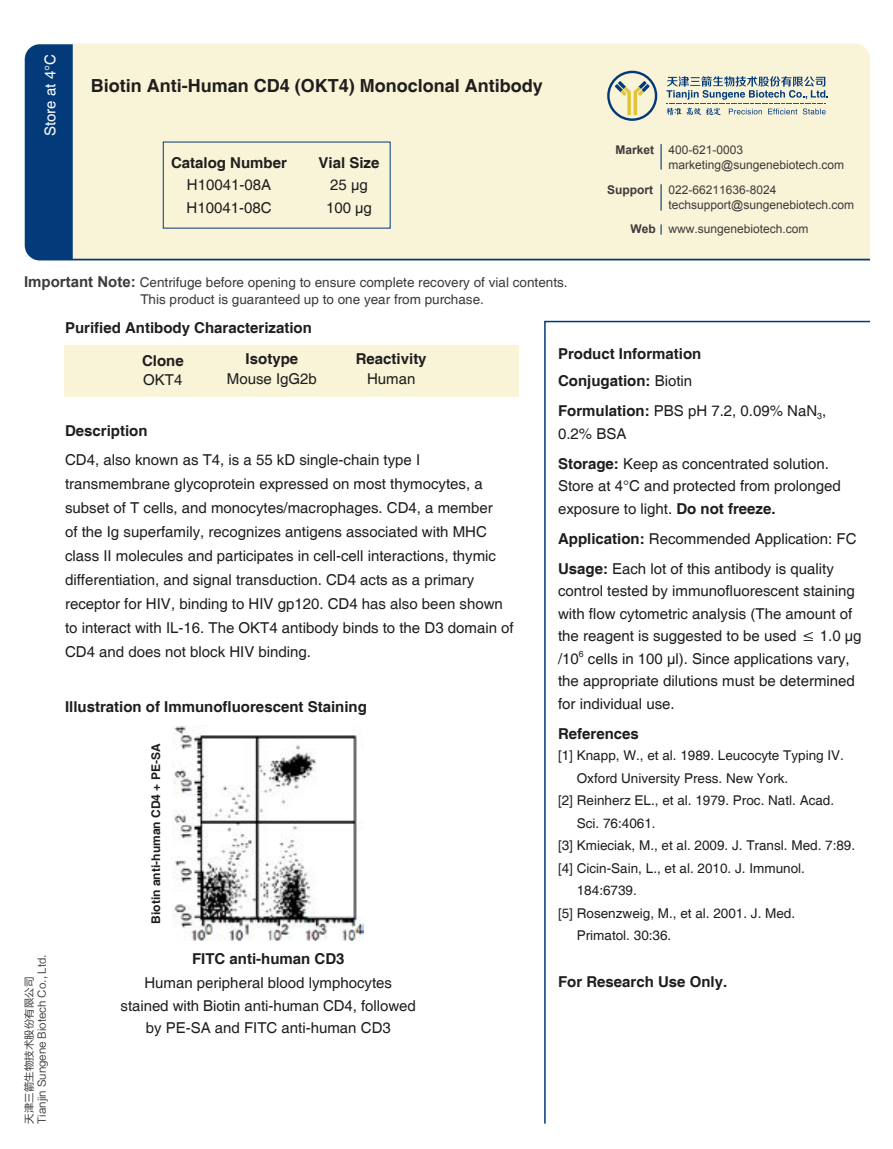
<style>
.page{position:relative;width:893px;height:1149px;background:#fff}
.page>*{position:absolute;margin:0;border:0;box-sizing:border-box;transform-origin:0 0}
.t1{font:700 18px "Helvetica";color:#1f1e1d}
.t2{font:15px/22.5px "Helvetica";color:#1f1e1d}
.t3{font:700 15px/32.5px "Helvetica";color:#1f1e1d}
.t4{font:15px "Helvetica";color:#fff}
.t5{font:13.5px "Helvetica";color:#1f1e1d}
.t6{font:13.5px/16.2px "Helvetica";color:#3d3a39}
.t7{font:12px/14.9px "Arial";color:#3d3a39}
.t8{font:700 12px "Helvetica";color:#1f1e1d}
.t9{font:700 12px "Arial";color:#3d3a39}
.t10{font:10.5px/12.6px "FZLTHK GBK1 0";color:#3d3a39}
.t11{font:8.7px "Helvetica";color:#1f1e1d}
.s1{font-family:"Arial";font-weight:700;font-size:15px}
.s2{font-weight:700}
.s3{font-weight:400}
</style>
<div class="page">
<div style="left:65px;top:344px;width:454px;height:52px;background:#f9f3d8"></div>
<svg style="left:544px;top:320px;width:327px;height:804px"></svg>
<svg style="left:25px;top:44px;width:845px;height:216px;background:#e5e4d0"></svg>
<img style="left:173px;top:725px;width:191px;height:216px">
<p class="t4" style="left:42px;top:136px;width:83px;rotate:-90deg">Store at 4°C</p>
<p class="t1" style="left:91px;top:74px;width:453px">Biotin Anti-Human CD4 (OKT4) Monoclonal Antibody</p>
<p class="t3" style="left:171px;top:147px;width:117px">Catalog Number</p>
<p class="t2" style="left:187px;top:174px;width:87px">H10041-08A<br>H10041-08C</p>
<p class="t3" style="left:319px;top:147px;width:62px">Vial Size</p>
<p class="t2" style="left:326px;top:174px;width:47px">25 μg<br>100 μg</p>
<p class="t6" style="left:140px;top:275px;width:429px;text-indent:-116px"><span class="s1">Important Note:</span> Centrifuge before opening to ensure complete recovery of vial contents.<br>This product is guaranteed up to one year from purchase.</p>
<p class="t7" style="left:668px;top:142px;width:177px;text-indent:-53px"><span class="s2">Market</span> 400-621-0003 marketing@sungenebiotech.com</p>
<p class="t9" style="left:607px;top:182px;width:47px">Support</p>
<p class="t7" style="left:668px;top:182px;width:187px">022-66211636-8024 techsupport@sungenebiotech.com</p>
<p class="t7" style="left:630px;top:222px;width:180px"><span class="s2">Web</span> www.sungenebiotech.com</p>
<p class="t10" style="left:23px;top:1123px;width:171px;rotate:-90deg">天津三箭生物技术股份有限公司<br>Tianjin Sungene Biotech Co., Ltd.</p>
<p class="t3" style="left:142px;top:312px;width:171px;text-indent:-77px">Purified Antibody Characterization<br>Clone</p>
<p class="t2" style="left:143px;top:369px;width:41px">OKT4</p>
<p class="t3" style="left:246px;top:343px;width:54px">Isotype</p>
<p class="t2" style="left:227px;top:367px;width:92px">Mouse IgG2b</p>
<p class="t3" style="left:65px;top:415px;width:84px">Description</p>
<p class="t3" style="left:356px;top:343px;width:72px">Reactivity</p>
<p class="t2" style="left:367px;top:367px;width:50px">Human</p>
<p class="t2" style="left:65px;top:448px;width:450px;line-height:24px">CD4, also known as T4, is a 55 kD single-chain type I transmembrane glycoprotein expressed on most thymocytes, a subset of T cells, and monocytes/macrophages. CD4, a member<br>of the Ig superfamily, recognizes antigens associated with MHC class II molecules and participates in cell-cell interactions, thymic differentiation, and signal transduction. CD4 acts as a primary receptor for HIV, binding to HIV gp120. CD4 has also been shown to interact with IL-16. The OKT4 antibody binds to the D3 domain of CD4 and does not block HIV binding.</p>
<p class="t3" style="left:65px;top:690px;width:303px">Illustration of Immunofluorescent Staining</p>
<p class="t8" style="left:149px;top:923px;width:181px;rotate:-90deg">Biotin anti-human CD4 + PE-SA</p>
<p class="t3" style="left:192px;top:942px;width:154px">FITC anti-human CD3</p>
<p class="t2" style="left:121px;top:972px;width:297px;text-align:center">Human peripheral blood lymphocytes stained with Biotin anti-human CD4, followed by PE-SA and FITC anti-human CD3</p>
<p class="t3" style="left:558px;top:338px;width:145px">Product Information</p>
<p class="t3" style="left:558px;top:366px;width:270px;line-height:30px">Conjugation: <span class="s3">Biotin<br></span>Formulation: <span class="s3">PBS pH 7.2, 0.09% NaN</span><sub>3</sub><span class="s3">,</span></p>
<p class="t2" style="left:558px;top:419px;width:272px;line-height:30px">0.2% BSA<br><span class="s2">Storage:</span> Keep as concentrated solution.</p>
<p class="t2" style="left:558px;top:475px;width:284px">Store at 4°C and protected from prolonged exposure to light. <span class="s2">Do not freeze.</span></p>
<p class="t2" style="left:558px;top:524px;width:300px;line-height:30px"><span class="s2">Application:</span> Recommended Application: FC<br><span class="s2">Usage:</span> Each lot of this antibody is quality</p>
<p class="t2" style="left:558px;top:580px;width:305px">control tested by immunofluorescent staining with flow cytometric analysis (The amount of the reagent is suggested to be used ≤ 1.0 µg /10</p>
<p class="t11" style="left:579px;top:648px;width:6px">6</p>
<p class="t2" style="left:558px;top:647px;width:298px;text-indent:30px">cells in 100 µl). Since applications vary, the appropriate dilutions must be determined for individual use.</p>
<p class="t3" style="left:558px;top:718px;width:82px">References</p>
<p class="t5" style="left:558px;top:747px;width:287px">[1] Knapp, W., et al. 1989. Leucocyte Typing IV.</p>
<p class="t5" style="left:577px;top:769px;width:213px">Oxford University Press. New York.</p>
<p class="t5" style="left:558px;top:792px;width:278px">[2] Reinherz EL., et al. 1979. Proc. Natl. Acad.</p>
<p class="t5" style="left:577px;top:814px;width:80px">Sci. 76:4061.</p>
<p class="t5" style="left:558px;top:837px;width:299px">[3] Kmieciak, M., et al. 2009. J. Transl. Med. 7:89.</p>
<p class="t5" style="left:558px;top:859px;width:248px">[4] Cicin-Sain, L., et al. 2010. J. Immunol.</p>
<p class="t5" style="left:577px;top:882px;width:62px">184:6739.</p>
<p class="t5" style="left:558px;top:905px;width:239px">[5] Rosenzweig, M., et al. 2001. J. Med.</p>
<p class="t5" style="left:577px;top:927px;width:96px">Primatol. 30:36.</p>
<p class="t3" style="left:558px;top:965px;width:171px">For Research Use Only.</p>
</div>
